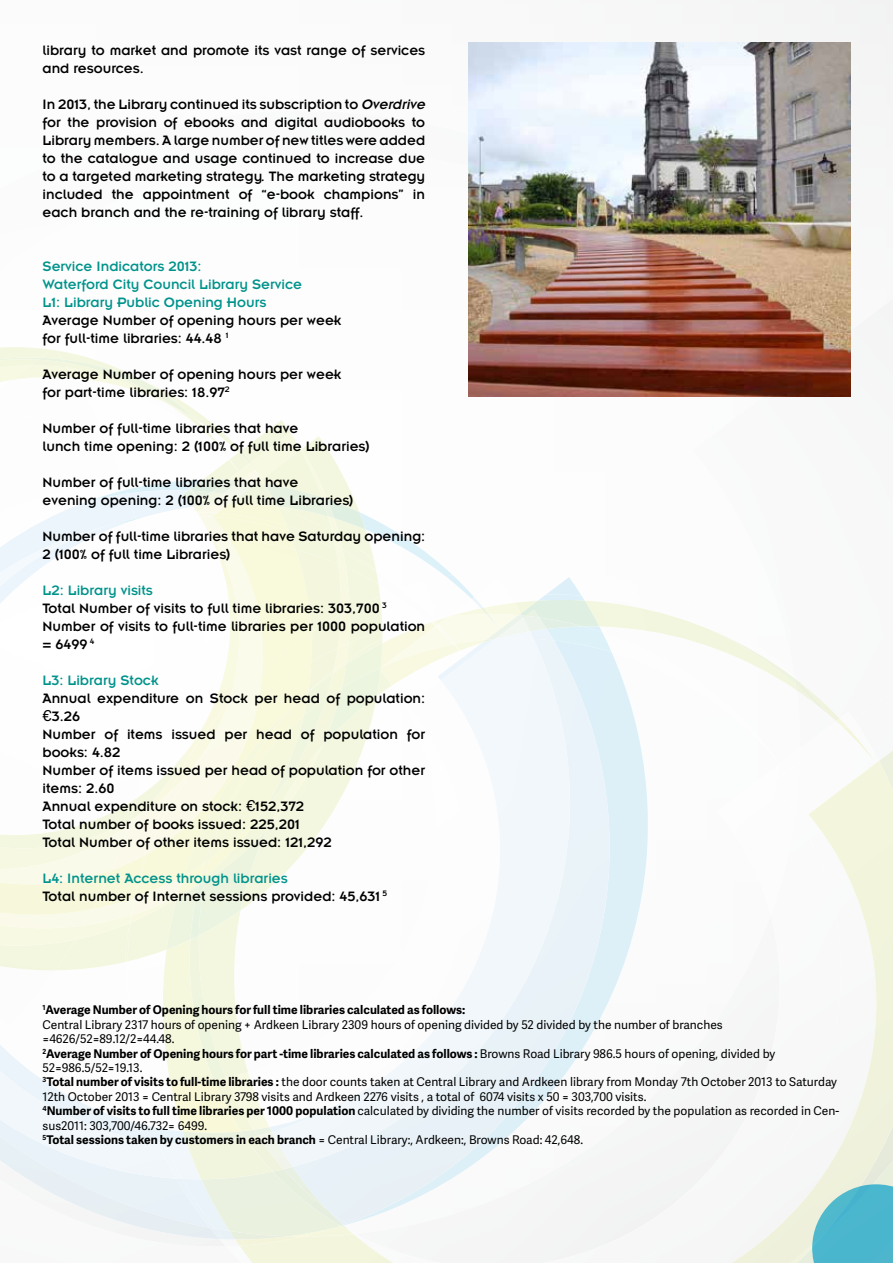
<style>
.page{position:relative;width:893px;height:1263px;background:#fff}
.page>*{position:absolute;margin:0;border:0;box-sizing:border-box;transform-origin:0 0}
.t1{font:15px/18px "Insignia";color:#000}
.t2{font:15px/18px "Insignia";color:#00938b}
.t3{font:12px/14.4px "Adelle Sans";color:#000}
.s1{font-style:italic}
.s2{color:#00938b}
.s3{font-family:"Adelle Sans"}
.s4{font-weight:700}
</style>
<div class="page">
<div style="left:468px;top:0;width:425px;height:106px;background:#f6f6f7"></div>
<img style="left:818px;top:678px;width:75px;height:45px">
<img style="left:516px;top:602px;width:199px;height:30px">
<img style="left:779px;top:667px;width:16px;height:18px">
<img style="left:795px;top:678px;width:33px;height:36px">
<img style="left:834px;top:711px;width:21px;height:9px">
<svg style="left:836px;top:718px;width:11px;height:2px"></svg>
<img style="left:834px;top:720px;width:59px;height:41px">
<img style="left:876px;top:761px;width:17px;height:502px">
<img style="left:240px;top:726px;width:636px;height:537px">
<img style="left:655px;top:632px;width:124px;height:132px">
<img style="left:376px;top:520px;width:76px;height:56px">
<img style="left:446px;top:575px;width:19px;height:12px">
<img style="left:620px;top:640px;width:36px;height:584px">
<img style="left:539px;top:595px;width:63px;height:31px">
<img style="left:521px;top:600px;width:78px;height:26px">
<img style="left:546px;top:577px;width:35px;height:18px">
<svg style="left:340px;top:1224px;width:7px;height:3px"></svg>
<img style="left:554px;top:626px;width:58px;height:13px">
<img style="left:539px;top:615px;width:44px;height:14px">
<img style="left:235px;top:1236px;width:67px;height:10px">
<img style="left:328px;top:639px;width:292px;height:585px">
<img style="left:293px;top:1167px;width:35px;height:2px">
<img style="left:343px;top:1210px;width:3px;height:15px">
<img style="left:284px;top:1169px;width:59px;height:57px">
<img style="left:176px;top:1179px;width:6px;height:50px">
<svg style="left:210px;top:1236px;width:19px;height:10px"></svg>
<img style="left:182px;top:1179px;width:19px;height:52px">
<img style="left:215px;top:1236px;width:15px;height:3px">
<img style="left:201px;top:1171px;width:139px;height:65px">
<img style="left:230px;top:1231px;width:58px;height:8px">
<img style="left:534px;top:629px;width:20px;height:9px">
<img style="left:523px;top:616px;width:24px;height:15px">
<img style="left:404px;top:572px;width:26px;height:4px">
<img style="left:43px;top:970px;width:183px;height:110px">
<img style="left:226px;top:970px;width:43px;height:157px">
<img style="left:214px;top:1077px;width:40px;height:53px">
<div style="left:176px;top:1080px;width:65px;height:51px;background:#f9f9da"></div>
<img style="left:0;top:1040px;width:157px;height:19px">
<img style="left:254px;top:1127px;width:18px;height:5px">
<img style="left:241px;top:1130px;width:17px;height:6px">
<img style="left:176px;top:1128px;width:11px;height:14px">
<img style="left:183px;top:1131px;width:63px;height:11px">
<img style="left:506px;top:603px;width:15px;height:11px">
<svg style="left:519px;top:610px;width:20px;height:7px"></svg>
<img style="left:506px;top:614px;width:17px;height:4px">
<img style="left:378px;top:560px;width:26px;height:16px">
<img style="left:382px;top:587px;width:124px;height:51px">
<img style="left:400px;top:589px;width:29px;height:28px">
<svg style="left:422px;top:607px;width:16px;height:19px"></svg>
<img style="left:432px;top:622px;width:23px;height:16px">
<img style="left:0;top:1059px;width:176px;height:120px">
<img style="left:272px;top:638px;width:306px;height:529px">
<img style="left:258px;top:1132px;width:35px;height:37px">
<img style="left:246px;top:1136px;width:38px;height:35px">
<img style="left:157px;top:1142px;width:7px;height:37px">
<img style="left:164px;top:1142px;width:23px;height:37px">
<img style="left:187px;top:1138px;width:86px;height:41px">
<img style="left:530px;top:631px;width:4px;height:8px">
<img style="left:495px;top:618px;width:35px;height:21px">
<img style="left:76px;top:567px;width:304px;height:403px">
<img style="left:350px;top:596px;width:32px;height:35px">
<img style="left:128px;top:631px;width:254px;height:330px">
<img style="left:167px;top:909px;width:32px;height:40px">
<img style="left:343px;top:476px;width:33px;height:60px">
<img style="left:343px;top:499px;width:23px;height:31px">
<img style="left:350px;top:553px;width:28px;height:31px">
<img style="left:343px;top:536px;width:33px;height:34px">
<img style="left:76px;top:798px;width:17px;height:23px">
<img style="left:41px;top:350px;width:22px;height:8px">
<img style="left:84px;top:925px;width:47px;height:15px">
<div style="left:0;top:928px;width:84px;height:18px;background:#f8f9e2"></div>
<img style="left:135px;top:915px;width:42px;height:7px">
<img style="left:341px;top:564px;width:9px;height:266px">
<img style="left:312px;top:698px;width:30px;height:184px">
<img style="left:340px;top:610px;width:10px;height:38px">
<img style="left:333px;top:670px;width:13px;height:28px">
<img style="left:338px;top:643px;width:11px;height:27px">
<img style="left:336px;top:463px;width:7px;height:86px">
<img style="left:338px;top:549px;width:8px;height:18px">
<img style="left:338px;top:532px;width:4px;height:17px">
<div style="left:311px;top:550px;width:30px;height:82px;background:#f4f7de"></div>
<img style="left:312px;top:716px;width:14px;height:94px">
<img style="left:311px;top:615px;width:29px;height:47px">
<img style="left:312px;top:692px;width:21px;height:24px">
<img style="left:312px;top:648px;width:26px;height:44px">
<img style="left:0;top:359px;width:336px;height:190px">
<img style="left:31px;top:360px;width:37px;height:8px">
<div style="left:250px;top:450px;width:82px;height:57px;background:#f4f7df"></div>
<img style="left:289px;top:484px;width:39px;height:23px">
<img style="left:311px;top:531px;width:27px;height:33px">
<img style="left:289px;top:507px;width:46px;height:38px">
<img style="left:76px;top:821px;width:17px;height:2px">
<svg style="left:180px;top:481px;width:18px;height:35px"></svg>
<img style="left:93px;top:909px;width:41px;height:16px">
<img style="left:0;top:915px;width:93px;height:13px">
<svg style="left:130px;top:909px;width:5px;height:14px"></svg>
<img style="left:132px;top:909px;width:52px;height:6px">
<img style="left:0;top:823px;width:93px;height:47px">
<img style="left:198px;top:470px;width:64px;height:47px">
<img style="left:200px;top:516px;width:13px;height:24px">
<img style="left:199px;top:504px;width:14px;height:9px">
<img style="left:200px;top:494px;width:13px;height:11px">
<img style="left:93px;top:540px;width:218px;height:369px">
<img style="left:0;top:870px;width:112px;height:45px">
<img style="left:134px;top:632px;width:178px;height:266px">
<img style="left:135px;top:662px;width:176px;height:236px">
<img style="left:184px;top:694px;width:122px;height:181px">
<img style="left:213px;top:479px;width:76px;height:38px">
<img style="left:239px;top:483px;width:38px;height:21px">
<img style="left:213px;top:517px;width:83px;height:33px">
<img style="left:217px;top:504px;width:69px;height:21px">
<img style="left:229px;top:497px;width:44px;height:9px">
<img style="left:468px;top:43px;width:383px;height:354px">
<p class="t1" style="left:43px;top:41px;width:384px">library to market and promote its vast range of services and resources.</p>
<p class="t1" style="left:43px;top:95px;width:387px">In 2013, the Library continued its subscription to <span class="s1">Overdrive </span>for the provision of ebooks and digital audiobooks to Library members. A large number of new titles were added to the catalogue and usage continued to increase due to a targeted marketing strategy. The marketing strategy included the appointment of “e-book champions” in each branch and the re-training of library staff.</p>
<p class="t2" style="left:43px;top:257px;width:261px">Service Indicators 2013:<br>Waterford City Council Library Service<br>L1: Library Public Opening Hours</p>
<p class="t1" style="left:43px;top:311px;width:300px">Average Number of opening hours per week for full-time libraries: 44.48 <sup>1</sup></p>
<p class="t1" style="left:43px;top:365px;width:300px">Average Number of opening hours per week for part-time libraries: 18.97<sup>2</sup></p>
<p class="t1" style="left:43px;top:419px;width:329px">Number of full-time libraries that have<br>lunch time opening: 2 (100% of full time Libraries)</p>
<p class="t1" style="left:43px;top:473px;width:312px">Number of full-time libraries that have evening opening: 2 (100% of full time Libraries)</p>
<p class="t1" style="left:43px;top:527px;width:384px">Number of full-time libraries that have Saturday opening:<br>2 (100% of full time Libraries)</p>
<p class="t1" style="left:43px;top:581px;width:384px"><span class="s2">L2: Library visits<br></span>Total Number of visits to full time libraries: 303,700 <sup>3<br></sup>Number of visits to full-time libraries per 1000 population = 6499 <sup>4</sup></p>
<p class="t2" style="left:43px;top:671px;width:117px">L3: Library Stock</p>
<p class="t1" style="left:43px;top:689px;width:384px">Annual expenditure on Stock per head of population: <span class="s3">€</span>3.26<br>Number of items issued per head of population for books: 4.82<br>Number of items issued per head of population for other items: 2.60<br>Annual expenditure on stock: <span class="s3">€</span>152,372<br>Total number of books issued: 225,201<br>Total Number of other items issued: 121,292</p>
<p class="t1" style="left:43px;top:869px;width:346px"><span class="s2">L4: Internet Access through libraries<br></span>Total number of Internet sessions provided: 45,631 <sup>5</sup></p>
<p class="t3" style="left:43px;top:1002px;width:798px"><sup>1</sup><span class="s4">Average Number of Opening hours for full time libraries calculated as follows:<br></span>Central Library 2317 hours of opening + Ardkeen Library 2309 hours of opening divided by 52 divided by the number of branches =4626/52=89.12/2=44.48.<br><sup>2</sup><span class="s4">Average Number of Opening hours for part -time libraries calculated as follows :</span> Browns Road Library 986.5 hours of opening, divided by 52=986.5/52=19.13.<br><sup>3</sup><span class="s4">Total number of visits to full-time libraries :</span> the door counts taken at Central Library and Ardkeen library from Monday 7th October 2013 to Saturday 12th October 2013 = Central Library 3798 visits and Ardkeen 2276 visits , a total of 6074 visits x 50 = 303,700 visits.<br><sup>4</sup><span class="s4">Number of visits to full time libraries per 1000 population</span> calculated by dividing the number of visits recorded by the population as recorded in Cen&shy;sus2011: 303,700/46.732= 6499.<br><sup>5</sup><span class="s4">Total sessions taken by customers in each branch</span> = Central Library:, Ardkeen:, Browns Road: 42,648.</p>
</div>
